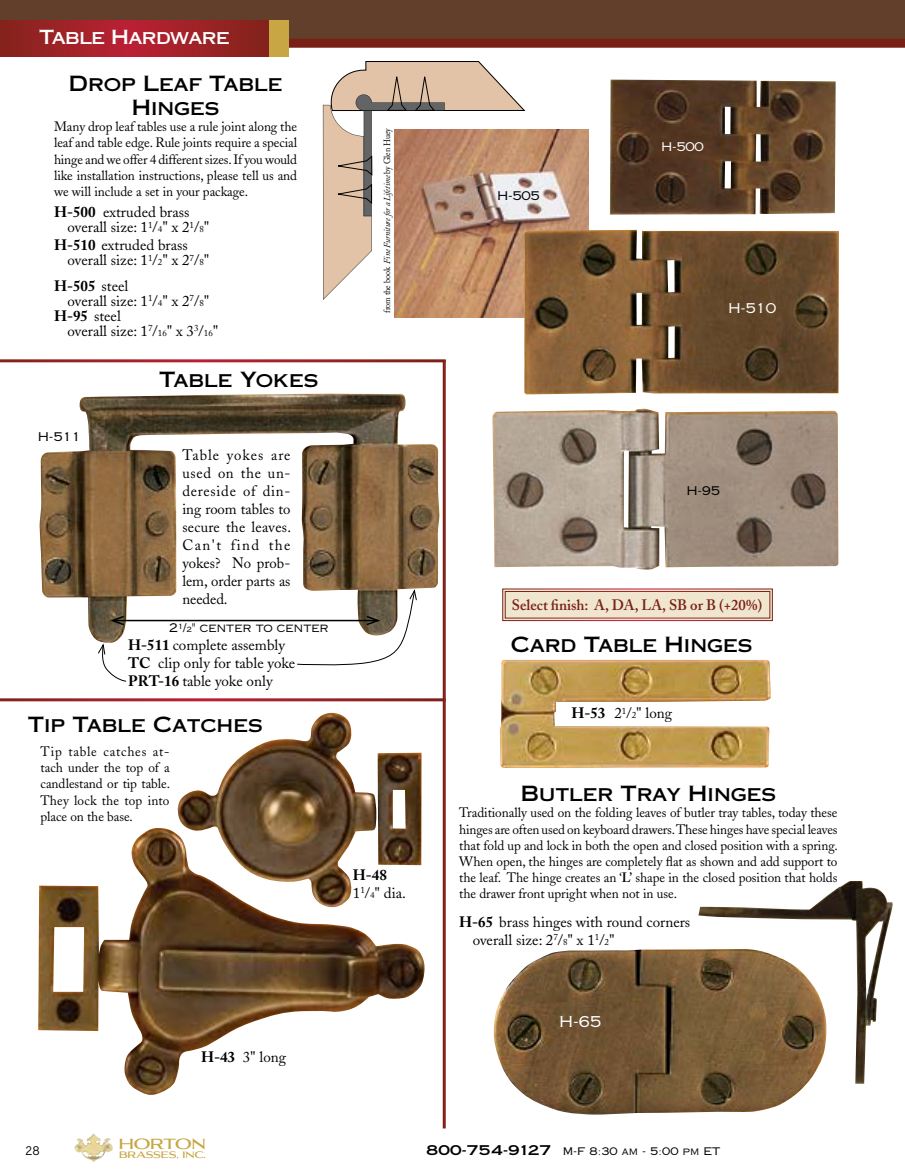
<style>
.page{position:relative;width:905px;height:1175px;background:#fff}
.page>*{position:absolute;margin:0;border:0;box-sizing:border-box;transform-origin:0 0}
.t1{font:21px/24px "Copperplate Thirty One AB";letter-spacing:-.025em;color:#000;text-align:center}
.t2{font:19.5px "Copperplate Thirty One AB";letter-spacing:-.05em;color:#fff}
.t3{font:15px/18px "Adobe Caslon";color:#000}
.t4{font:600 15px "Adobe Caslon";color:#792016}
.t5{font:700 15px "Adobe Caslon";color:#000}
.t6{font:15px "Copperplate Thirty Two AB";color:#fff}
.t7{font:500 14.25px "Aviano Flare";letter-spacing:-.05em;color:#c7a643;scale:.95 1}
.t8{font:13.5px/16.2px "Adobe Caslon";letter-spacing:-.005em;color:#000;text-align:justify}
.t9{font:13.5px "Copperplate Thirty Two AB";color:#fff}
.t10{font:12px "Copperplate Thirty Two AB";letter-spacing:-.025em;color:#000}
.t11{font:12px "Copperplate Thirty Two AB";color:#fff}
.t12{font:12px "Copperplate Twenty Nine AB";color:#000}
.t13{font:10.5px "Copperplate Thirty Two AB";letter-spacing:-.005em;color:#000}
.t14{font:italic 9px "Adobe Caslon";letter-spacing:-.01em;color:#000;scale:.9 1}
.t15{font:500 9px "Aviano Flare";letter-spacing:-.01em;color:#c7a643;scale:.95 1}
.s1{font-weight:700}
.s2{font-size:9px}
.s3{font-weight:400}
.s4{font-size:7.2px}
.s5{font-style:normal}
.s6{font-weight:600}
.s7{font-family:"Copperplate Thirty One AB";font-size:13.5px}
</style>
<div class="page">
<div style="left:0;top:0;width:904px;height:44px;background:#613f2a"></div>
<div style="left:0;top:39px;width:904px;height:9px;background:#792016"></div>
<svg style="left:0;top:21px;width:269px;height:36px;background:#9e2127"></svg>
<div style="left:269px;top:21px;width:19px;height:36px;background:#c7a643"></div>
<img style="left:493px;top:949px;width:314px;height:165px">
<svg style="left:323px;top:61px;width:202px;height:239px"></svg>
<img style="left:394px;top:130px;width:195px;height:187px">
<img style="left:38px;top:828px;width:387px;height:267px">
<img style="left:492px;top:409px;width:346px;height:160px">
<img style="left:524px;top:230px;width:314px;height:164px">
<img style="left:500px;top:660px;width:271px;height:108px">
<img style="left:176px;top:713px;width:245px;height:195px">
<img style="left:40px;top:393px;width:399px;height:250px">
<hr style="left:113px;top:620px;width:265px;height:1px;background:#000">
<svg style="left:108px;top:614px;width:18px;height:12px"></svg>
<svg style="left:502px;top:588px;width:270px;height:33px;background:#e7d4bf"></svg>
<div style="left:505px;top:591px;width:265px;height:27px;border:1px solid #fff"></div>
<svg style="left:442px;top:360px;width:4px;height:768px;background:#9f5752"></svg>
<img style="left:610px;top:80px;width:225px;height:135px">
<img style="left:698px;top:881px;width:194px;height:202px">
<svg style="left:296px;top:588px;width:121px;height:78px"></svg>
<svg style="left:98px;top:643px;width:28px;height:39px"></svg>
<img style="left:74px;top:1133px;width:39px;height:29px">
<h2 class="t2" style="left:39px;top:25px;width:192px">Table Hardware</h2>
<h1 class="t1" style="left:69px;top:71px;width:215px">Drop Leaf Table<br>Hinges</h1>
<p class="t8" style="left:54px;top:119px;width:245px">Many drop leaf tables use a rule joint along the leaf and table edge. Rule joints require a special hinge and we offer 4 different sizes. If you would like installation instructions, please tell us and we will include a set in your package.</p>
<p class="t3" style="left:68px;top:205px;width:143px;line-height:15px;text-indent:-14px"><span class="s1">H-500</span> extruded brass overall size: 1<sup>1</sup>/<span class="s2">4</span>" x 2<sup>1</sup>/<span class="s2">8</span>"</p>
<p class="t3" style="left:67px;top:238px;width:143px;line-height:15px;text-indent:-13px"><span class="s1">H-510</span> extruded brass overall size: 1<sup>1</sup>/<span class="s2">2</span>" x 2<sup>7</sup>/<span class="s2">8</span>"</p>
<p class="t5" style="left:54px;top:276px;width:76px">H-505 <span class="s3">steel</span></p>
<p class="t3" style="left:67px;top:292px;width:143px">overall size: 1<sup>1</sup>/<span class="s2">4</span>" x 2<sup>7</sup>/<span class="s2">8</span>"</p>
<p class="t3" style="left:54px;top:307px;width:68px"><span class="s1">H-95</span> steel</p>
<p class="t3" style="left:67px;top:322px;width:152px">overall size: 1<sup>7</sup>/<span class="s2">16</span>" x 3<sup>3</sup>/<span class="s2">16</span>"</p>
<p class="t10" style="left:38px;top:429px;width:44px">H-511</p>
<h1 class="t1" style="left:159px;top:368px;width:161px">Table Yokes</h1>
<p class="t3" style="left:182px;top:446px;width:110px;text-align:justify">Table yokes are used on the un&shy;dereside of din&shy;ing room tables to secure the leaves.<br>Can't find the yokes? No prob&shy;lem, order parts as needed.</p>
<p class="t10" style="left:169px;top:620px;width:161px">2<sup>1</sup>/<span class="s4">2</span>" center to center</p>
<p class="t3" style="left:128px;top:636px;width:168px"><span class="s1">H-511</span> complete assembly<br><span class="s1">TC</span> clip only for table yoke<br><span class="s1">PRT-16</span> table yoke only</p>
<h1 class="t1" style="left:28px;top:713px;width:237px">Tip Table Catches</h1>
<p class="t8" style="left:40px;top:743px;width:131px">Tip table catches at&shy;tach under the top of a candlestand or tip table.<br>They lock the top into place on the base.</p>
<p class="t14" style="left:382px;top:313px;width:207px;rotate:-90deg"><span class="s5">from the book</span> Fine Furniture for a Lifetime <span class="s5">by Glen Huey</span></p>
<p class="t3" style="left:353px;top:866px;width:55px"><span class="s1">H-48<br></span>1<sup>1</sup>/<span class="s2">4</span>" dia.</p>
<p class="t3" style="left:201px;top:1048px;width:87px"><span class="s1">H-43</span> 3" long</p>
<p class="t10" style="left:497px;top:188px;width:44px">H-505</p>
<p class="t11" style="left:661px;top:140px;width:44px">H-500</p>
<p class="t9" style="left:728px;top:300px;width:50px">H-510</p>
<p class="t10" style="left:686px;top:483px;width:35px">H-95</p>
<p class="t4" style="left:512px;top:596px;width:252px">Select finish: A, DA, LA, SB or B (+20%)</p>
<h1 class="t1" style="left:510px;top:632px;width:244px">Card Table Hinges</h1>
<p class="t3" style="left:571px;top:704px;width:102px"><span class="s1">H-53</span> 2<sup>1</sup>/<span class="s2">2</span>" long</p>
<h1 class="t1" style="left:520px;top:781px;width:257px">Butler Tray Hinges</h1>
<p class="t8" style="left:459px;top:805px;width:380px">Traditionally used on the folding leaves of butler tray tables, today these hinges are often used on keyboard drawers. These hinges have special leaves that fold up and lock in both the open and closed position with a spring.<br>When open, the hinges are completely flat as shown and add support to the leaf. The hinge creates an ‘<span class="s6">L’</span> shape in the closed position that holds the drawer front upright when not in use.</p>
<p class="t3" style="left:472px;top:913px;width:219px;text-indent:-14px"><span class="s1">H-65</span> brass hinges with round corners overall size: 2<sup>7</sup>/<span class="s2">8</span>" x 1<sup>1</sup>/<span class="s2">2</span>"</p>
<p class="t6" style="left:559px;top:1013px;width:44px">H-65</p>
<p class="t7" style="left:119px;top:1135px;width:93px">HORTON</p>
<p class="t12" style="left:25px;top:1143px;width:16px">28</p>
<p class="t15" style="left:119px;top:1149px;width:93px">BRASSES, INC.</p>
<p class="t13" style="left:426px;top:1144px;width:295px"><span class="s7">800-754-9127</span> M-F 8:30 am - 5:00 pm ET</p>
</div>
